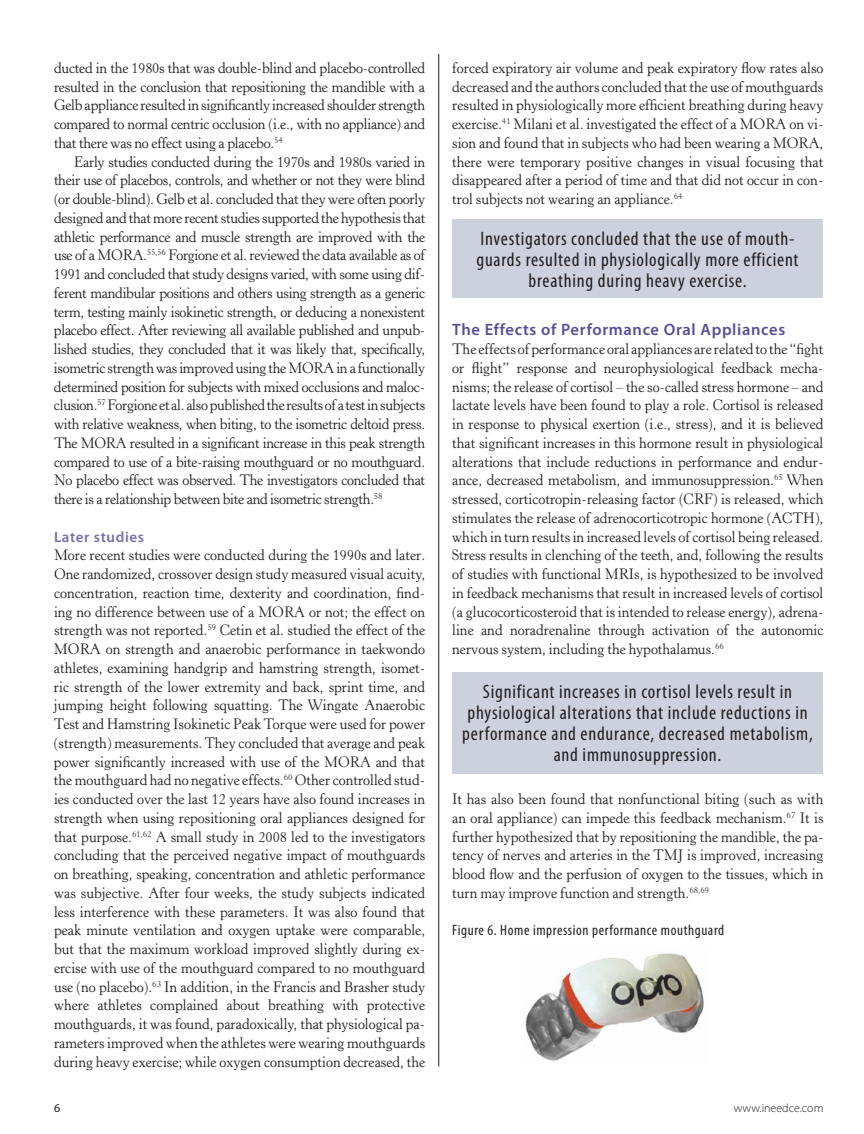
<style>
.page{position:relative;width:864px;height:1134px;background:#fff}
.page>*{position:absolute;margin:0;border:0;box-sizing:border-box;transform-origin:0 0}
.t1{font:condensed 19.5px/21px "Myriad Pro";letter-spacing:.04em;color:#231f20;text-align:center}
.t2{font:600 16.5px "Myriad Pro";letter-spacing:.04em;color:#5a4c99}
.t3{font:15px/18.8px "Horley Old Style MT Std";color:#231f20;text-align:justify;scale:.95 1}
.t4{font:condensed 15px "Myriad Pro";letter-spacing:.04em;color:#231f20}
.t5{font:600 15px "Myriad Pro";letter-spacing:.04em;color:#796dac}
.t6{font:300 12px "Myriad Pro";color:#231f20}
.t7{font:12px "Myriad Pro";color:#231f20}
</style>
<div class="page">
<hr style="left:438px;top:54px;width:1px;height:1012px;background:#231f20">
<div style="left:452px;top:220px;width:371px;height:78px;background:#cdd1dd"></div>
<div style="left:452px;top:672px;width:371px;height:101px;background:#cdd1dd"></div>
<img style="left:525px;top:953px;width:179px;height:108px">
<p class="t3" style="left:54px;top:59px;width:392px">ducted in the 1980s that was double-blind and placebo-controlled resulted in the conclusion that repositioning the mandible with a Gelb appliance resulted in significantly increased shoulder strength compared to normal centric occlusion (i.e., with no appliance) and that there was no effect using a placebo.<sup>54</sup></p>
<p class="t3" style="left:54px;top:152px;width:392px;text-indent:20px">Early studies conducted during the 1970s and 1980s varied in their use of placebos, controls, and whether or not they were blind (or double-blind). Gelb et al. concluded that they were often poorly designed and that more recent studies supported the hypothesis that athletic performance and muscle strength are improved with the use of a MORA.<sup>55,56</sup> Forgione et al. reviewed the data available as of 1991 and concluded that study designs varied, with some using dif&shy;ferent mandibular positions and others using strength as a generic term, testing mainly isokinetic strength, or deducing a nonexistent placebo effect. After reviewing all available published and unpub&shy;lished studies, they concluded that it was likely that, specifically, isometric strength was improved using the MORA in a functionally determined position for subjects with mixed occlusions and maloc&shy;clusion.<sup>57</sup> Forgione et al. also published the results of a test in subjects with relative weakness, when biting, to the isometric deltoid press.<br>The MORA resulted in a significant increase in this peak strength compared to use of a bite-raising mouthguard or no mouthguard.<br>No placebo effect was observed. The investigators concluded that there is a relationship between bite and isometric strength.<sup>58</sup></p>
<p class="t5" style="left:54px;top:527px;width:92px">Later studies</p>
<p class="t3" style="left:54px;top:546px;width:392px">More recent studies were conducted during the 1990s and later.<br>One randomized, crossover design study measured visual acuity, concentration, reaction time, dexterity and coordination, find&shy;ing no difference between use of a MORA or not; the effect on strength was not reported.<sup>59</sup> Cetin et al. studied the effect of the MORA on strength and anaerobic performance in taekwondo athletes, examining handgrip and hamstring strength, isomet&shy;ric strength of the lower extremity and back, sprint time, and jumping height following squatting. The Wingate Anaerobic Test and Hamstring Isokinetic Peak Torque were used for power (strength) measurements. They concluded that average and peak power significantly increased with use of the MORA and that the mouthguard had no negative effects.<sup>60</sup> Other controlled stud&shy;ies conducted over the last 12 years have also found increases in strength when using repositioning oral appliances designed for that purpose.<sup>61,62</sup> A small study in 2008 led to the investigators concluding that the perceived negative impact of mouthguards on breathing, speaking, concentration and athletic performance was subjective. After four weeks, the study subjects indicated less interference with these parameters. It was also found that peak minute ventilation and oxygen uptake were comparable, but that the maximum workload improved slightly during ex&shy;ercise with use of the mouthguard compared to no mouthguard use (no placebo).<sup>63</sup> In addition, in the Francis and Brasher study where athletes complained about breathing with protective mouthguards, it was found, paradoxically, that physiological pa&shy;rameters improved when the athletes were wearing mouthguards during heavy exercise; while oxygen consumption decreased, the</p>
<p class="t3" style="left:452px;top:59px;width:392px">forced expiratory air volume and peak expiratory flow rates also decreased and the authors concluded that the use of mouthguards resulted in physiologically more efficient breathing during heavy exercise.<sup>41</sup> Milani et al. investigated the effect of a MORA on vi&shy;sion and found that in subjects who had been wearing a MORA, there were temporary positive changes in visual focusing that disappeared after a period of time and that did not occur in con&shy;trol subjects not wearing an appliance.<sup>64</sup></p>
<h1 class="t1" style="left:477px;top:228px;width:324px">Investigators concluded that the use of mouth&shy;guards resulted in physiologically more efficient breathing during heavy exercise.</h1>
<p class="t2" style="left:452px;top:319px;width:334px">The Effects of Performance Oral Appliances</p>
<p class="t3" style="left:452px;top:340px;width:392px">The effects of performance oral appliances are related to the “fight or flight” response and neurophysiological feedback mecha&shy;nisms; the release of cortisol – the so-called stress hormone – and lactate levels have been found to play a role. Cortisol is released in response to physical exertion (i.e., stress), and it is believed that significant increases in this hormone result in physiological alterations that include reductions in performance and endur&shy;ance, decreased metabolism, and immunosuppression.<sup>65</sup> When stressed, corticotropin-releasing factor (CRF) is released, which stimulates the release of adrenocorticotropic hormone (ACTH), which in turn results in increased levels of cortisol being released.<br>Stress results in clenching of the teeth, and, following the results of studies with functional MRIs, is hypothesized to be involved in feedback mechanisms that result in increased levels of cortisol (a glucocorticosteroid that is intended to release energy), adrena&shy;line and noradrenaline through activation of the autonomic nervous system, including the hypothalamus.<sup>66</sup></p>
<h1 class="t1" style="left:462px;top:681px;width:352px">Significant increases in cortisol levels result in physiological alterations that include reductions in performance and endurance, decreased metabolism, and immunosuppression.</h1>
<p class="t3" style="left:452px;top:790px;width:392px">It has also been found that nonfunctional biting (such as with an oral appliance) can impede this feedback mechanism.<sup>67</sup> It is further hypothesized that by repositioning the mandible, the pa&shy;tency of nerves and arteries in the TMJ is improved, increasing blood flow and the perfusion of oxygen to the tissues, which in turn may improve function and strength.<sup>68,69</sup></p>
<p class="t4" style="left:452px;top:921px;width:273px">Figure 6. Home impression performance mouthguard</p>
<p class="t7" style="left:54px;top:1100px;width:8px">6</p>
<p class="t6" style="left:734px;top:1100px;width:91px">www.ineedce.com</p>
</div>
